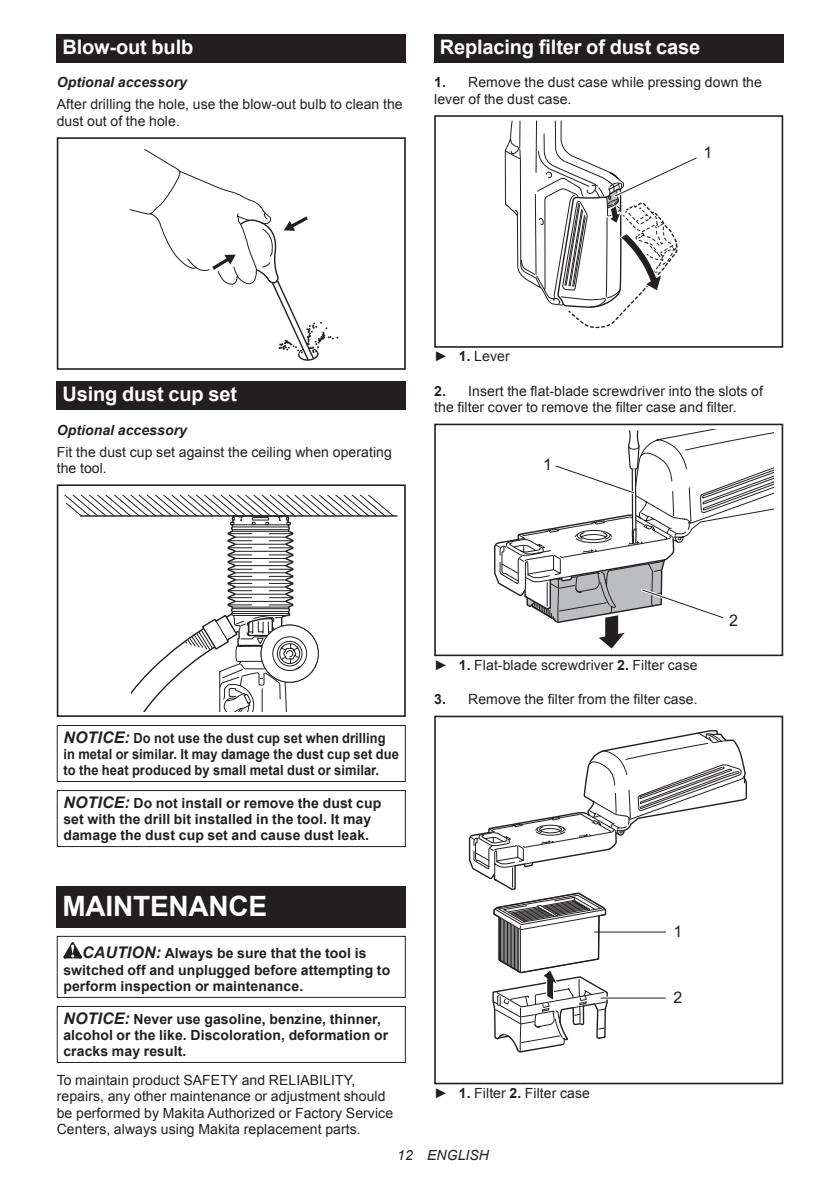
<style>
.page{position:relative;width:840px;height:1191px;background:#fff}
.page>*{position:absolute;margin:0;border:0;box-sizing:border-box;transform-origin:0 0}
.t1{font:700 28px "Arial";letter-spacing:-.01em;color:#fff}
.t2{font:700 20px "Arial";letter-spacing:-.01em;color:#fff}
.t3{font:16px "Arial";color:#231f20}
.t4{font:14px/16.4px "Arial";letter-spacing:.005em;color:#231f20}
.t5{font:700 14px/16.4px "Arial";letter-spacing:.005em;color:#231f20}
.t6{font:700 14px/16.4px "Arial";letter-spacing:.005em;color:#231f20;scale:.92 1}
.t7{font:italic 700 14px "Arial";letter-spacing:.005em;color:#231f20}
.t8{font:italic 14px "Arial";letter-spacing:.005em;color:#231f20}
.s1{font-weight:700}
.s2{font-style:italic;font-size:16px}
</style>
<div class="page">
<div style="left:57px;top:34px;width:348px;height:29px;background:#231f20"></div>
<svg style="left:129px;top:149px;width:209px;height:212px"></svg>
<div style="left:57px;top:341px;width:73px;height:29px;background:#fff"></div>
<div style="left:57px;top:137px;width:348px;height:233px;border:2px solid #231f20"></div>
<div style="left:57px;top:381px;width:348px;height:29px;background:#231f20"></div>
<hr style="left:80px;top:515px;width:316px;height:1px;background:#231f20">
<svg style="left:64px;top:494px;width:330px;height:217px"></svg>
<div style="left:57px;top:688px;width:73px;height:29px;background:#fff"></div>
<div style="left:57px;top:484px;width:348px;height:233px;border:2px solid #231f20"></div>
<div style="left:57px;top:725px;width:348px;height:57px;border:1px solid #231f20"></div>
<div style="left:57px;top:790px;width:348px;height:57px;border:1px solid #231f20"></div>
<div style="left:57px;top:886px;width:348px;height:41px;background:#231f20"></div>
<svg style="left:63px;top:942px;width:19px;height:16px"></svg>
<div style="left:57px;top:936px;width:348px;height:62px;border:1px solid #231f20"></div>
<div style="left:57px;top:1006px;width:348px;height:57px;border:1px solid #231f20"></div>
<div style="left:434px;top:34px;width:348px;height:29px;background:#231f20"></div>
<div style="left:434px;top:115px;width:348px;height:233px;border:2px solid #231f20"></div>
<svg style="left:504px;top:120px;width:195px;height:228px"></svg>
<div style="left:434px;top:423px;width:348px;height:233px;border:2px solid #231f20"></div>
<svg style="left:494px;top:429px;width:278px;height:220px"></svg>
<svg style="left:468px;top:730px;width:279px;height:323px"></svg>
<div style="left:434px;top:715px;width:348px;height:369px;border:2px solid #231f20"></div>
<hr style="left:594px;top:931px;width:71px;height:1px;background:#231f20">
<hr style="left:600px;top:996px;width:61px;height:3px;background:#fff">
<hr style="left:600px;top:997px;width:65px;height:1px;background:#231f20">
<h2 class="t2" style="left:62px;top:34px;width:132px">Blow-out bulb</h2>
<p class="t7" style="left:57px;top:73px;width:132px">Optional accessory</p>
<p class="t4" style="left:57px;top:96px;width:347px">After drilling the hole, use the blow-out bulb to clean the dust out of the hole.</p>
<h2 class="t2" style="left:439px;top:34px;width:262px">Replacing filter of dust case</h2>
<p class="t4" style="left:434px;top:74px;width:329px"><span class="s1">1.</span> Remove the dust case while pressing down the lever of the dust case.</p>
<p class="t3" style="left:703px;top:142px;width:10px">1</p>
<h2 class="t2" style="left:62px;top:381px;width:176px">Using dust cup set</h2>
<p class="t7" style="left:57px;top:420px;width:132px">Optional accessory</p>
<p class="t4" style="left:57px;top:443px;width:336px">Fit the dust cup set against the ceiling when operating the tool.</p>
<p class="t4" style="left:434px;top:348px;width:77px">► <span class="s1">1.</span> Lever</p>
<p class="t4" style="left:434px;top:383px;width:330px"><span class="s1">2.</span> Insert the flat-blade screwdriver into the slots of the filter cover to remove the filter case and filter.</p>
<p class="t3" style="left:542px;top:454px;width:10px">1</p>
<p class="t6" style="left:63px;top:730px;width:366px"><span class="s2">NOTICE:</span> Do not use the dust cup set when drilling in metal or similar. It may damage the dust cup set due to the heat produced by small metal dust or similar.</p>
<p class="t5" style="left:63px;top:795px;width:319px"><span class="s2">NOTICE:</span> Do not install or remove the dust cup set with the drill bit installed in the tool. It may damage the dust cup set and cause dust leak.</p>
<h1 class="t1" style="left:62px;top:888px;width:206px">MAINTENANCE</h1>
<p class="t5" style="left:63px;top:945px;width:328px;text-indent:19px"><span class="s2">CAUTION:</span> Always be sure that the tool is switched off and unplugged before attempting to perform inspection or maintenance.</p>
<p class="t5" style="left:63px;top:1010px;width:326px"><span class="s2">NOTICE:</span> Never use gasoline, benzine, thinner, alcohol or the like. Discoloration, deformation or cracks may result.</p>
<p class="t4" style="left:57px;top:1072px;width:338px">To maintain product SAFETY and RELIABILITY, repairs, any other maintenance or adjustment should be performed by Makita Authorized or Factory Service Centers, always using Makita replacement parts.</p>
<p class="t4" style="left:434px;top:656px;width:265px">► <span class="s1">1.</span> Flat-blade screwdriver <span class="s1">2.</span> Filter case</p>
<p class="t4" style="left:434px;top:691px;width:265px"><span class="s1">3.</span> Remove the filter from the filter case.</p>
<p class="t3" style="left:728px;top:609px;width:10px">2</p>
<p class="t4" style="left:434px;top:1084px;width:157px">► <span class="s1">1.</span> Filter <span class="s1">2.</span> Filter case</p>
<p class="t3" style="left:673px;top:921px;width:10px">1</p>
<p class="t3" style="left:673px;top:987px;width:10px">2</p>
<p class="t8" style="left:397px;top:1146px;width:93px">12 ENGLISH</p>
</div>
